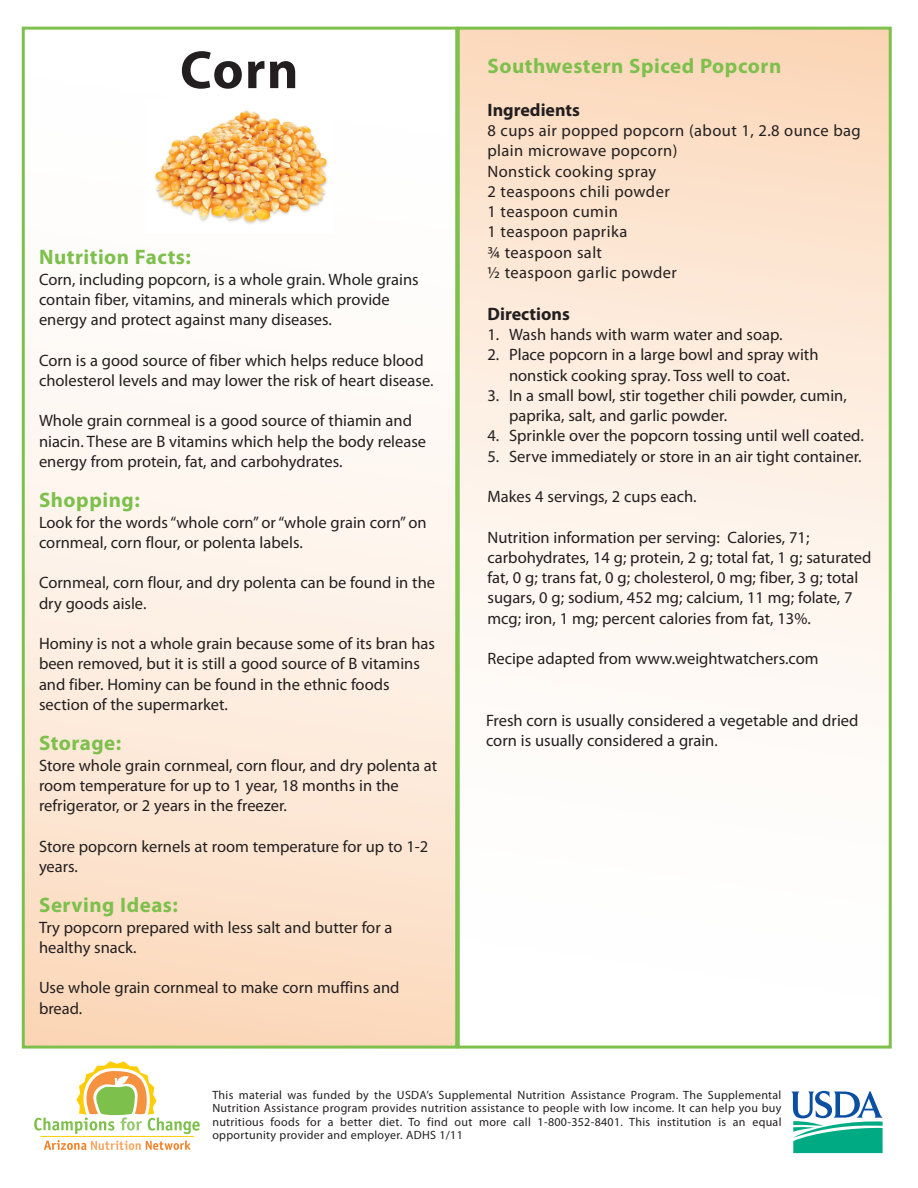
<style>
.page{position:relative;width:918px;height:1188px;background:#fff}
.page>*{position:absolute;margin:0;border:0;box-sizing:border-box;transform-origin:0 0}
.t1{font:700 54px "Myriad Pro";color:#231f20}
.Header_-_Orange{font:700 21px "Myriad Pro";letter-spacing:.025em;color:#7dc04c}
.Header_-_Black{font:700 18px "Myriad Pro";color:#231f20}
.Body_text{font:16.5px/20.2px "Myriad Pro";color:#231f20}
.Body_text-2{font:16.5px/20.2px "Myriad Pro";letter-spacing:.025em;color:#231f20}
.t2{font:12px/13.5px "Myriad Pro";letter-spacing:.025em;color:#231f20;text-align:justify}
.s1{font-size:15.75px}
</style>
<div class="page">
<div style="left:24px;top:26px;width:432px;height:1021px;background:linear-gradient(to bottom,#fff,#fcddc3)"></div>
<div style="left:458px;top:28px;width:432px;height:1021px;background:linear-gradient(to bottom,#fcddc3,#fff)"></div>
<svg style="left:791px;top:1091px;width:92px;height:62px"></svg>
<hr style="left:41px;top:1136px;width:153px;height:1px;background:#fecd08">
<svg style="left:34px;top:1061px;width:166px;height:73px"></svg>
<svg style="left:44px;top:1140px;width:147px;height:10px"></svg>
<div style="left:457px;top:27px;width:435px;height:1022px;border:3px solid #7dc04c"></div>
<img style="left:145px;top:98px;width:188px;height:134px">
<div style="left:22px;top:27px;width:436px;height:1022px;border:3px solid #7dc04c"></div>
<p class="t1" style="left:180px;top:35px;width:120px">Corn</p>
<p class="Header_-_Orange" style="left:39px;top:244px;width:154px">Nutrition Facts:</p>
<p class="Body_text" style="left:39px;top:269px;width:381px">Corn, including popcorn, is a whole grain. Whole grains contain fiber, vitamins, and minerals which provide energy and protect against many diseases.</p>
<p class="Body_text" style="left:39px;top:350px;width:396px">Corn is a good source of fiber which helps reduce blood cholesterol levels and may lower the risk of heart disease.</p>
<p class="Body_text" style="left:39px;top:410px;width:389px">Whole grain cornmeal is a good source of thiamin and niacin. These are B vitamins which help the body release energy from protein, fat, and carbohydrates.</p>
<p class="Header_-_Orange" style="left:39px;top:487px;width:102px">Shopping:</p>
<p class="Body_text" style="left:39px;top:512px;width:389px">Look for the words “whole corn” or “whole grain corn” on cornmeal, corn flour, or polenta labels.</p>
<p class="Body_text" style="left:39px;top:572px;width:398px">Cornmeal, corn flour, and dry polenta can be found in the dry goods aisle.</p>
<p class="Body_text" style="left:39px;top:633px;width:398px">Hominy is not a whole grain because some of its bran has been removed, but it is still a good source of B vitamins and fiber. Hominy can be found in the ethnic foods section of the supermarket.</p>
<p class="Header_-_Orange" style="left:39px;top:730px;width:84px">Storage:</p>
<p class="Body_text" style="left:39px;top:755px;width:400px">Store whole grain cornmeal, corn flour, and dry polenta at room temperature for up to 1 year, 18 months in the refrigerator, or 2 years in the freezer.</p>
<p class="Body_text" style="left:39px;top:836px;width:391px">Store popcorn kernels at room temperature for up to 1-2 years.</p>
<p class="Header_-_Orange" style="left:39px;top:892px;width:141px">Serving Ideas:</p>
<p class="Body_text" style="left:39px;top:917px;width:355px">Try popcorn prepared with less salt and butter for a healthy snack.</p>
<p class="Body_text" style="left:39px;top:977px;width:362px">Use whole grain cornmeal to make corn muffins and bread.</p>
<p class="Header_-_Orange" style="left:488px;top:52px;width:295px">Southwestern Spiced Popcorn</p>
<p class="Header_-_Black" style="left:488px;top:98px;width:94px">Ingredients</p>
<p class="Body_text-2" style="left:488px;top:120px;width:375px">8 cups air popped popcorn (about 1, 2.8 ounce bag plain microwave popcorn)</p>
<p class="Body_text-2" style="left:488px;top:161px;width:170px">Nonstick cooking spray</p>
<p class="Body_text-2" style="left:488px;top:181px;width:184px">2 teaspoons chili powder</p>
<p class="Body_text-2" style="left:488px;top:201px;width:132px">1 teaspoon cumin</p>
<p class="Body_text-2" style="left:488px;top:222px;width:141px">1 teaspoon paprika</p>
<p class="Body_text-2" style="left:488px;top:242px;width:116px">¾ teaspoon salt</p>
<p class="Body_text-2" style="left:488px;top:262px;width:191px">½ teaspoon garlic powder</p>
<p class="Header_-_Black" style="left:488px;top:302px;width:84px">Directions</p>
<p class="Body_text" style="left:488px;top:324px;width:297px">1. Wash hands with warm water and soap.</p>
<p class="Body_text" style="left:488px;top:344px;width:333px;text-align:center">2. Place popcorn in a large bowl and spray with nonstick cooking spray. Toss well to coat.</p>
<p class="Body_text" style="left:509px;top:385px;width:339px;text-indent:-22px">3. In a small bowl, stir together chili powder, cumin, paprika, salt, and garlic powder.</p>
<p class="Body_text" style="left:488px;top:425px;width:378px">4. Sprinkle over the popcorn tossing until well coated.</p>
<p class="Body_text" style="left:488px;top:446px;width:376px">5. Serve immediately or store in an air tight container.</p>
<p class="Body_text" style="left:488px;top:486px;width:211px">Makes 4 servings, 2 cups each.</p>
<p class="Body_text" style="left:488px;top:527px;width:386px">Nutrition information per serving: Calories, 71; carbohydrates, 14 g; protein, 2 g; total fat, 1 g; saturated fat, 0 g; trans fat, 0 g; cholesterol, 0 mg; fiber, 3 g; total sugars, 0 g; sodium, 452 mg; calcium, 11 mg; folate, 7 mcg; iron, 1 mg; percent calories from fat, 13%.</p>
<p class="Body_text" style="left:488px;top:648px;width:333px">Recipe adapted from www.weightwatchers.com</p>
<p class="Body_text" style="left:486px;top:710px;width:374px">Fresh corn is usually considered a vegetable and dried corn is usually considered a grain<span class="s1">.</span></p>
<p class="t2" style="left:212px;top:1088px;width:571px">This material was funded by the USDA’s Supplemental Nutrition Assistance Program. The Supplemental Nutrition Assistance program provides nutrition assistance to people with low income. It can help you buy nutritious foods for a better diet. To find out more call 1-800-352-8401. This institution is an equal opportunity provider and employer. ADHS 1/11</p>
</div>
